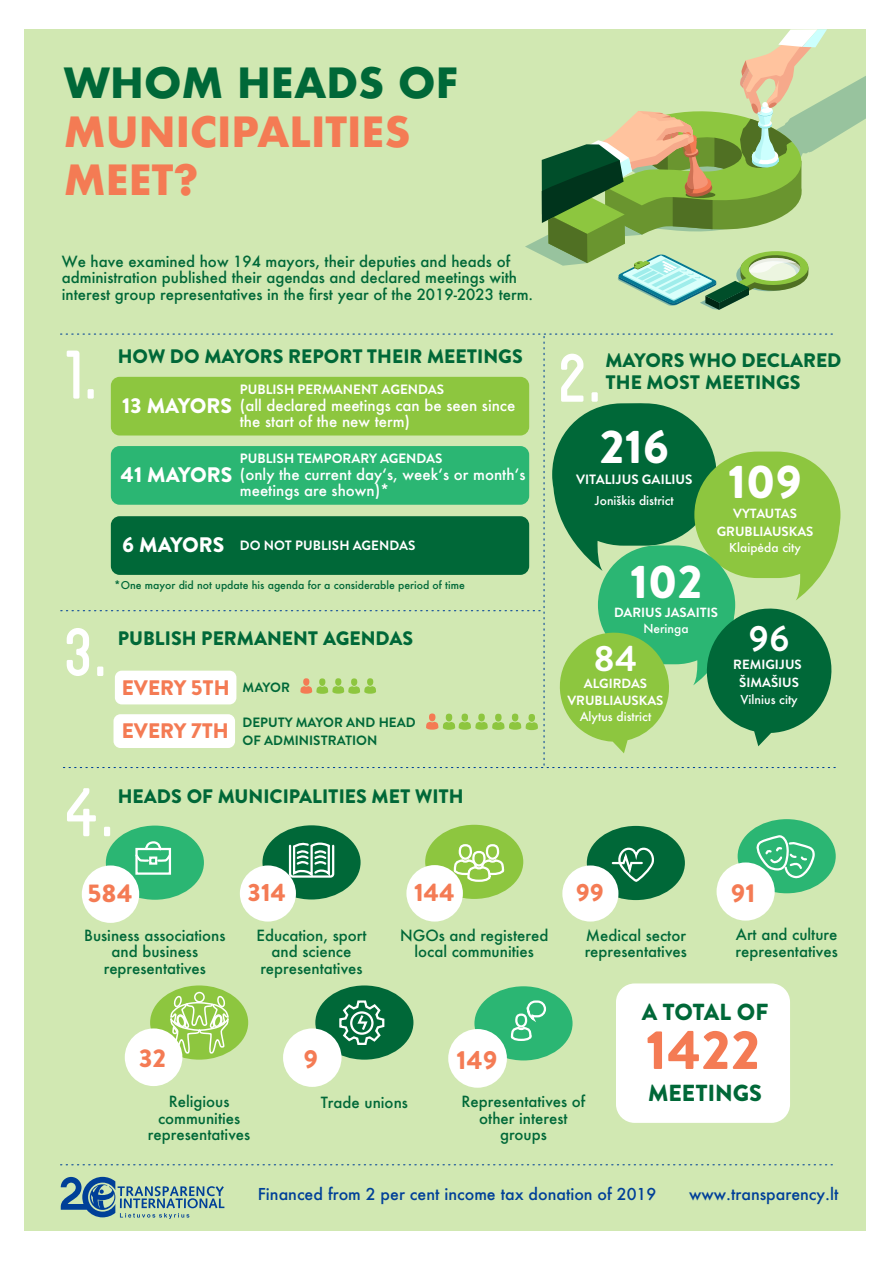
<style>
.page{position:relative;width:893px;height:1263px;background:#fff}
.page>*{position:absolute;margin:0;border:0;box-sizing:border-box;transform-origin:0 0}
.t1{font:97.05px/160.2px "Blanch Caps";color:#fff}
.t2{font:900 53.55px "Brandon Text";color:#f47b54}
.t3{font:900 45.9px "Brandon Text";color:#fff}
.t4{font:700 40.5px/48.6px "Futura";color:#f47b54}
.t5{font:700 40.5px "Futura";color:#006838}
.t6{font:700 35.55px "Brandon Text";color:#fff}
.t7{font:900 25.35px "Brandon Text";color:#f47b54}
.t8{font:900 25.2px "Brandon Text";color:#f47b54}
.t9{font:900 24.9px "Brandon Text";color:#f47b54}
.t10{font:900 24.45px "Brandon Text";color:#f47b54}
.t11{font:900 24.3px "Brandon Text";color:#f47b54}
.t12{font:900 23.25px "Brandon Text";color:#006838}
.t13{font:900 21px "Brandon Text";color:#fff}
.t14{font:900 21px/44px "Brandon Text";color:#f47b54}
.t15{font:900 19.5px/22.6px "Brandon Text";color:#006838}
.t16{font:500 15.9px "Futura";color:#004098}
.t17{font:500 15px/16.5px "Futura";color:#006838;text-align:center}
.t18{font:500 15px/16.5px "Futura";color:#fff}
.t19{font:700 13.5px "Brandon Text";color:#fff}
.t20{font:700 13.5px/18px "Brandon Text";color:#006838}
.t21{font:700 13.35px/18.3px "Brandon Text";color:#fff;text-align:center}
.t22{font:500 12px "Futura";color:#fff}
.t23{font:500 10.5px "Futura";color:#006838}
</style>
<div class="page">
<div style="left:25px;top:29px;width:841px;height:1202px;background:#d1e8b2"></div>
<svg style="left:61px;top:1164px;width:771px;height:1px"></svg>
<div style="left:616px;top:983px;width:174px;height:140px;background:#fff;border-radius:19px"></div>
<svg style="left:61px;top:1177px;width:163px;height:42px"></svg>
<div style="left:106px;top:825px;width:98px;height:75px;background:#2bb673;border-radius:50%"></div>
<div style="left:587px;top:826px;width:98px;height:74px;background:#006838;border-radius:50%"></div>
<div style="left:262px;top:825px;width:99px;height:74px;background:#006838;border-radius:50%"></div>
<div style="left:738px;top:819px;width:98px;height:74px;background:#2bb673;border-radius:50%"></div>
<div style="left:150px;top:985px;width:98px;height:75px;background:#8dc63f;border-radius:50%"></div>
<div style="left:425px;top:825px;width:98px;height:74px;background:#8dc63f;border-radius:50%"></div>
<svg style="left:135px;top:841px;width:36px;height:34px"></svg>
<div style="left:82px;top:865px;width:57px;height:58px;background:#fff;border-radius:50%"></div>
<svg style="left:288px;top:842px;width:47px;height:36px"></svg>
<div style="left:240px;top:865px;width:56px;height:56px;background:#fff;border-radius:50%"></div>
<svg style="left:611px;top:847px;width:43px;height:36px"></svg>
<div style="left:406px;top:865px;width:57px;height:56px;background:#fff;border-radius:50%"></div>
<svg style="left:756px;top:835px;width:59px;height:43px"></svg>
<div style="left:562px;top:865px;width:56px;height:56px;background:#fff;border-radius:50%"></div>
<div style="left:717px;top:862px;width:58px;height:58px;background:#fff;border-radius:50%"></div>
<div style="left:125px;top:1028px;width:57px;height:58px;background:#fff;border-radius:50%"></div>
<div style="left:315px;top:985px;width:98px;height:75px;background:#006838;border-radius:50%"></div>
<div style="left:283px;top:1028px;width:58px;height:59px;background:#fff;border-radius:50%"></div>
<div style="left:474px;top:986px;width:99px;height:74px;background:#2bb673;border-radius:50%"></div>
<div style="left:448px;top:1029px;width:59px;height:59px;background:#fff;border-radius:50%"></div>
<svg style="left:338px;top:1000px;width:47px;height:46px"></svg>
<div style="left:486px;top:844px;width:13px;height:16px;border:2px solid #fff;border-radius:50%"></div>
<div style="left:459px;top:844px;width:13px;height:16px;border:2px solid #fff;border-radius:50%"></div>
<svg style="left:453px;top:859px;width:52px;height:24px"></svg>
<div style="left:473px;top:852px;width:11px;height:13px;background:#8dc63f;border-radius:50%"></div>
<div style="left:472px;top:851px;width:14px;height:15px;border:2px solid #fff;border-radius:50%"></div>
<svg style="left:510px;top:1000px;width:37px;height:41px"></svg>
<svg style="left:525px;top:29px;width:341px;height:281px"></svg>
<svg style="left:61px;top:334px;width:779px;height:434px"></svg>
<div style="left:111px;top:377px;width:418px;height:58px;background:#8dc63f;border-radius:9px"></div>
<div style="left:111px;top:446px;width:418px;height:59px;background:#2bb673;border-radius:9px"></div>
<div style="left:111px;top:516px;width:418px;height:59px;background:#006838;border-radius:9px"></div>
<svg style="left:169px;top:992px;width:61px;height:62px"></svg>
<div style="left:115px;top:671px;width:121px;height:33px;background:#fff;border-radius:7px"></div>
<div style="left:114px;top:714px;width:121px;height:34px;background:#fff;border-radius:7px"></div>
<h3 class="t5" style="left:64px;top:54px;width:396px">WHOM HEADS OF</h3>
<h3 class="t4" style="left:64px;top:107px;width:348px">MUNICIPALITIES<br>MEET?</h3>
<p class="t17" style="left:62px;top:253px;width:473px;text-align:left">We have examined how 194 mayors, their deputies and heads of administration published their agendas and declared meetings with interest group representatives in the first year of the 2019-2023 term.</p>
<h1 class="t1" style="left:64px;top:291px;width:37px">1.</h1>
<h3 class="t15" style="left:118px;top:344px;width:407px">HOW DO MAYORS REPORT THEIR MEETINGS</h3>
<h3 class="t13" style="left:122px;top:391px;width:112px">13 MAYORS</h3>
<p class="t19" style="left:240px;top:380px;width:206px">PUBLISH PERMANENT AGENDAS</p>
<p class="t18" style="left:240px;top:397px;width:277px">(all declared meetings can be seen since the start of the new term)</p>
<h3 class="t13" style="left:121px;top:460px;width:113px">41 MAYORS</h3>
<p class="t19" style="left:240px;top:449px;width:204px">PUBLISH TEMPORARY AGENDAS</p>
<p class="t18" style="left:240px;top:466px;width:287px">(only the current dayʻs, weekʻs or monthʻs meetings are shown)*</p>
<h3 class="t13" style="left:122px;top:530px;width:104px">6 MAYORS</h3>
<p class="t19" style="left:240px;top:536px;width:177px">DO NOT PUBLISH AGENDAS</p>
<p class="t23" style="left:114px;top:578px;width:352px">*One mayor did not update his agenda for a considerable period of time</p>
<h1 class="t1" style="left:64px;top:568px;width:53px">3.<br>4.</h1>
<h3 class="t15" style="left:118px;top:626px;width:297px">PUBLISH PERMANENT AGENDAS</h3>
<p class="t20" style="left:243px;top:677px;width:49px">MAYOR</p>
<p class="t20" style="left:243px;top:713px;width:175px">DEPUTY MAYOR AND HEAD<br>OF ADMINISTRATION</p>
<h3 class="t14" style="left:122px;top:665px;width:109px">EVERY 5TH<br>EVERY 7TH</h3>
<h3 class="t15" style="left:118px;top:785px;width:347px">HEADS OF MUNICIPALITIES MET WITH</h3>
<h1 class="t1" style="left:558px;top:294px;width:46px">2.</h1>
<h3 class="t15" style="left:605px;top:348px;width:238px">MAYORS WHO DECLARED<br>THE MOST MEETINGS</h3>
<h3 class="t3" style="left:599px;top:415px;width:71px">216</h3>
<p class="t19" style="left:576px;top:470px;width:118px">VITALIJUS GAILIUS</p>
<p class="t22" style="left:595px;top:492px;width:80px">Joniškis district</p>
<h3 class="t3" style="left:728px;top:449px;width:75px">109</h3>
<p class="t21" style="left:717px;top:503px;width:98px">VYTAUTAS<br>GRUBLIAUSKAS</p>
<p class="t22" style="left:729px;top:540px;width:73px">Klaipėda city</p>
<h3 class="t3" style="left:630px;top:550px;width:74px">102</h3>
<p class="t21" style="left:614px;top:603px;width:105px">DARIUS JASAITIS</p>
<p class="t22" style="left:643px;top:621px;width:47px">Neringa</p>
<h3 class="t6" style="left:593px;top:633px;width:46px">84</h3>
<p class="t21" style="left:567px;top:675px;width:98px;line-height:16.5px">ALGIRDAS<br>VRUBLIAUSKAS</p>
<p class="t22" style="left:580px;top:709px;width:73px">Alytus district</p>
<h3 class="t6" style="left:748px;top:614px;width:43px">96</h3>
<p class="t21" style="left:733px;top:655px;width:70px">REMIGIJUS<br>ŠIMAŠIUS</p>
<p class="t22" style="left:740px;top:691px;width:59px">Vilnius city</p>
<h3 class="t9" style="left:88px;top:875px;width:47px">584</h3>
<h3 class="t11" style="left:248px;top:875px;width:40px">314</h3>
<h3 class="t10" style="left:414px;top:875px;width:42px">144</h3>
<h3 class="t11" style="left:576px;top:875px;width:30px">99</h3>
<h3 class="t8" style="left:731px;top:875px;width:26px">91</h3>
<p class="t17" style="left:257px;top:927px;width:111px">Education, sport and science representatives</p>
<p class="t17" style="left:400px;top:927px;width:150px">NGOs and registered local communities</p>
<p class="t17" style="left:735px;top:926px;width:104px;text-align:left">Art and culture representatives</p>
<p class="t17" style="left:84px;top:927px;width:143px">Business associations and business representatives</p>
<p class="t17" style="left:585px;top:927px;width:104px;text-align:left">Medical sector representatives</p>
<h3 class="t9" style="left:139px;top:1041px;width:29px">32</h3>
<h3 class="t7" style="left:303px;top:1041px;width:16px">9</h3>
<h3 class="t7" style="left:456px;top:1042px;width:43px">149</h3>
<p class="t17" style="left:148px;top:1093px;width:104px">Religious communities representatives</p>
<p class="t17" style="left:321px;top:1094px;width:89px">Trade unions</p>
<p class="t17" style="left:462px;top:1093px;width:125px">Representatives of other interest groups</p>
<h3 class="t12" style="left:642px;top:995px;width:128px">A TOTAL OF</h3>
<h2 class="t2" style="left:646px;top:1012px;width:116px">1422</h2>
<h3 class="t12" style="left:648px;top:1076px;width:115px">MEETINGS</h3>
<p class="t16" style="left:258px;top:1183px;width:400px">Financed from 2 per cent income tax donation of 2019</p>
<p class="t16" style="left:689px;top:1184px;width:151px">www.transparency.lt</p>
</div>
